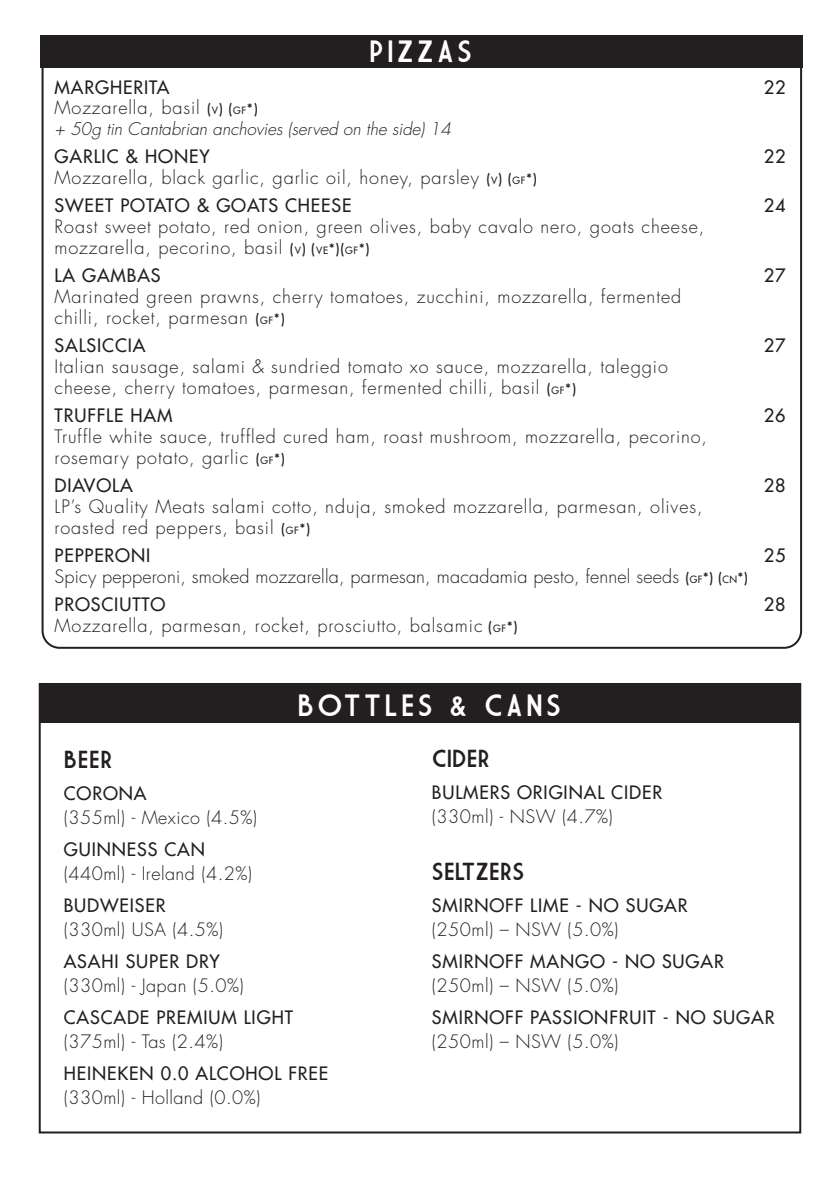
<style>
.page{position:relative;width:840px;height:1191px;background:#fff}
.page>*{position:absolute;margin:0;border:0;box-sizing:border-box;transform-origin:0 0}
.Large_box{font:30px "Market Deco";letter-spacing:.1em;color:#fff}
.SMALL_TABS{font:30px "Market Deco";letter-spacing:.1em;color:#fff}
.t1{font:24px "Market Deco";color:#231f20}
.LargeBoxTabs{font:300 18px/21px "Futura Std";letter-spacing:.05em;color:#231f20}
.SMALL_TABS-2{font:500 18px/24px "Futura Std";letter-spacing:.05em;color:#231f20}
.SMALL_TABS-3{font:300 18px/24px "Futura Std";letter-spacing:.025em;color:#231f20}
.LargeBoxTabs-2{font:500 18px "Futura Std";letter-spacing:.05em;color:#231f20}
.LargeBoxTabs-3{font:300 18px/28px "Futura Std";letter-spacing:.01em;color:#231f20}
.LargeBoxTabs-4{font:italic 300 17px "Futura Std";color:#231f20}
.s1{font-weight:500;font-size:14px}
.s2{font-weight:500;font-size:9.8px}
.s3{font-weight:500}
.s4{font-weight:300}
</style>
<div class="page">
<div style="left:40px;top:685px;width:759px;height:38px;background:#231f20"></div>
<div style="left:39px;top:683px;width:761px;height:450px;border:2px solid #231f20"></div>
<div style="left:41px;top:35px;width:761px;height:32px;background:#231f20"></div>
<p class="SMALL_TABS" style="left:369px;top:35px;width:104px">PIZZAS</p>
<p class="LargeBoxTabs-2" style="left:55px;top:76px;width:116px">MARGHERITA</p>
<p class="LargeBoxTabs-2" style="left:763px;top:76px;width:23px">22</p>
<p class="LargeBoxTabs" style="left:55px;top:98px;width:205px">Mozzarella, basil <span class="s1">(</span><span class="s2">V</span><span class="s1">) (</span><span class="s2">GF</span><span class="s1">*)</span></p>
<p class="LargeBoxTabs-4" style="left:55px;top:119px;width:398px">+ 50g tin Cantabrian anchovies (served on the side) 14</p>
<p class="LargeBoxTabs-2" style="left:55px;top:145px;width:156px">GARLIC &amp; HONEY</p>
<p class="LargeBoxTabs-2" style="left:763px;top:145px;width:23px">22</p>
<p class="LargeBoxTabs" style="left:55px;top:168px;width:483px">Mozzarella, black garlic, garlic oil, honey, parsley <span class="s1">(</span><span class="s2">V</span><span class="s1">) (</span><span class="s2">GF</span><span class="s1">*)</span></p>
<p class="LargeBoxTabs-2" style="left:55px;top:194px;width:298px">SWEET POTATO &amp; GOATS CHEESE</p>
<p class="LargeBoxTabs-2" style="left:763px;top:194px;width:23px">24</p>
<p class="LargeBoxTabs" style="left:55px;top:217px;width:651px">Roast sweet potato, red onion, green olives, baby cavalo nero, goats cheese, mozzarella, pecorino, basil <span class="s1">(</span><span class="s2">V</span><span class="s1">) (</span><span class="s2">VE</span><span class="s1">*)(</span><span class="s2">GF</span><span class="s1">*)</span></p>
<p class="LargeBoxTabs-2" style="left:55px;top:264px;width:107px">LA GAMBAS</p>
<p class="LargeBoxTabs-2" style="left:763px;top:264px;width:23px">27</p>
<p class="LargeBoxTabs" style="left:55px;top:287px;width:627px">Marinated green prawns, cherry tomatoes, zucchini, mozzarella, fermented chilli, rocket, parmesan <span class="s1">(</span><span class="s2">GF</span><span class="s1">*)</span></p>
<p class="LargeBoxTabs-2" style="left:55px;top:334px;width:92px">SALSICCIA</p>
<p class="LargeBoxTabs-2" style="left:763px;top:334px;width:23px">27</p>
<p class="LargeBoxTabs" style="left:55px;top:357px;width:614px">Italian sausage, salami &amp; sundried tomato xo sauce, mozzarella, taleggio cheese, cherry tomatoes, parmesan, fermented chilli, basil <span class="s1">(</span><span class="s2">GF</span><span class="s1">*)</span></p>
<p class="LargeBoxTabs-2" style="left:55px;top:404px;width:119px">TRUFFLE HAM</p>
<p class="LargeBoxTabs-2" style="left:763px;top:404px;width:23px">26</p>
<p class="LargeBoxTabs" style="left:55px;top:427px;width:653px">Truffle white sauce, truffled cured ham, roast mushroom, mozzarella, pecorino, rosemary potato, garlic <span class="s1">(</span><span class="s2">GF</span><span class="s1">*)</span></p>
<p class="LargeBoxTabs-2" style="left:55px;top:474px;width:80px">DIAVOLA</p>
<p class="LargeBoxTabs-2" style="left:763px;top:474px;width:23px">28</p>
<p class="LargeBoxTabs" style="left:55px;top:497px;width:649px">LP’s Quality Meats salami cotto, nduja, smoked mozzarella, parmesan, olives, roasted red peppers, basil <span class="s1">(</span><span class="s2">GF</span><span class="s1">*)</span></p>
<p class="LargeBoxTabs-2" style="left:55px;top:544px;width:97px">PEPPERONI</p>
<p class="LargeBoxTabs-2" style="left:763px;top:544px;width:23px">25</p>
<p class="LargeBoxTabs-3" style="left:55px;top:563px;width:694px">Spicy pepperoni, smoked mozzarella, parmesan, macadamia pesto, fennel seeds <span class="s1">(</span><span class="s2">GF</span><span class="s1">*) (</span><span class="s2">CN</span><span class="s1">*)<br></span><span class="s3">PROSCIUTTO</span></p>
<p class="LargeBoxTabs-2" style="left:763px;top:593px;width:23px">28</p>
<p class="LargeBoxTabs" style="left:55px;top:616px;width:464px">Mozzarella, parmesan, rocket, prosciutto, balsamic <span class="s1">(</span><span class="s2">GF</span><span class="s1">*)</span></p>
<p class="Large_box" style="left:297px;top:689px;width:265px">BOTTLES &amp; CANS</p>
<p class="t1" style="left:64px;top:746px;width:51px">BEER</p>
<p class="SMALL_TABS-2" style="left:64px;top:781px;width:84px">CORONA</p>
<p class="SMALL_TABS-3" style="left:64px;top:806px;width:195px">(355ml) - Mexico (4.5%)</p>
<p class="SMALL_TABS-3" style="left:64px;top:838px;width:190px"><span class="s3">GUINNESS CAN </span>(440ml) - Ireland (4.2%)</p>
<p class="SMALL_TABS-2" style="left:64px;top:893px;width:103px">BUDWEISER</p>
<p class="SMALL_TABS-3" style="left:64px;top:918px;width:161px">(330ml) USA (4.5%)</p>
<p class="SMALL_TABS-2" style="left:64px;top:949px;width:157px">ASAHI SUPER DRY</p>
<p class="SMALL_TABS-3" style="left:64px;top:974px;width:181px">(330ml) - Japan (5.0%)</p>
<p class="SMALL_TABS-2" style="left:64px;top:1005px;width:230px">CASCADE PREMIUM LIGHT <span class="s4">(375ml) - Tas (2.4%)</span></p>
<p class="SMALL_TABS-2" style="left:64px;top:1061px;width:266px">HEINEKEN 0.0 ALCOHOL FREE</p>
<p class="SMALL_TABS-3" style="left:64px;top:1086px;width:198px">(330ml) - Holland (0.0%)</p>
<p class="t1" style="left:431px;top:745px;width:60px">CIDER</p>
<p class="SMALL_TABS-2" style="left:431px;top:780px;width:232px">BULMERS ORIGINAL CIDER <span class="s4">(330ml) - NSW (4.7%)</span></p>
<p class="t1" style="left:431px;top:858px;width:94px">SELTZERS</p>
<p class="SMALL_TABS-2" style="left:431px;top:893px;width:257px">SMIRNOFF LIME - NO SUGAR</p>
<p class="SMALL_TABS-3" style="left:431px;top:918px;width:188px">(250ml) – NSW (5.0%)</p>
<p class="SMALL_TABS-2" style="left:431px;top:949px;width:293px">SMIRNOFF MANGO - NO SUGAR <span class="s4">(250ml) – NSW (5.0%)</span></p>
<p class="SMALL_TABS-2" style="left:431px;top:1005px;width:344px">SMIRNOFF PASSIONFRUIT - NO SUGAR <span class="s4">(250ml) – NSW (5.0%)</span></p>
</div>
